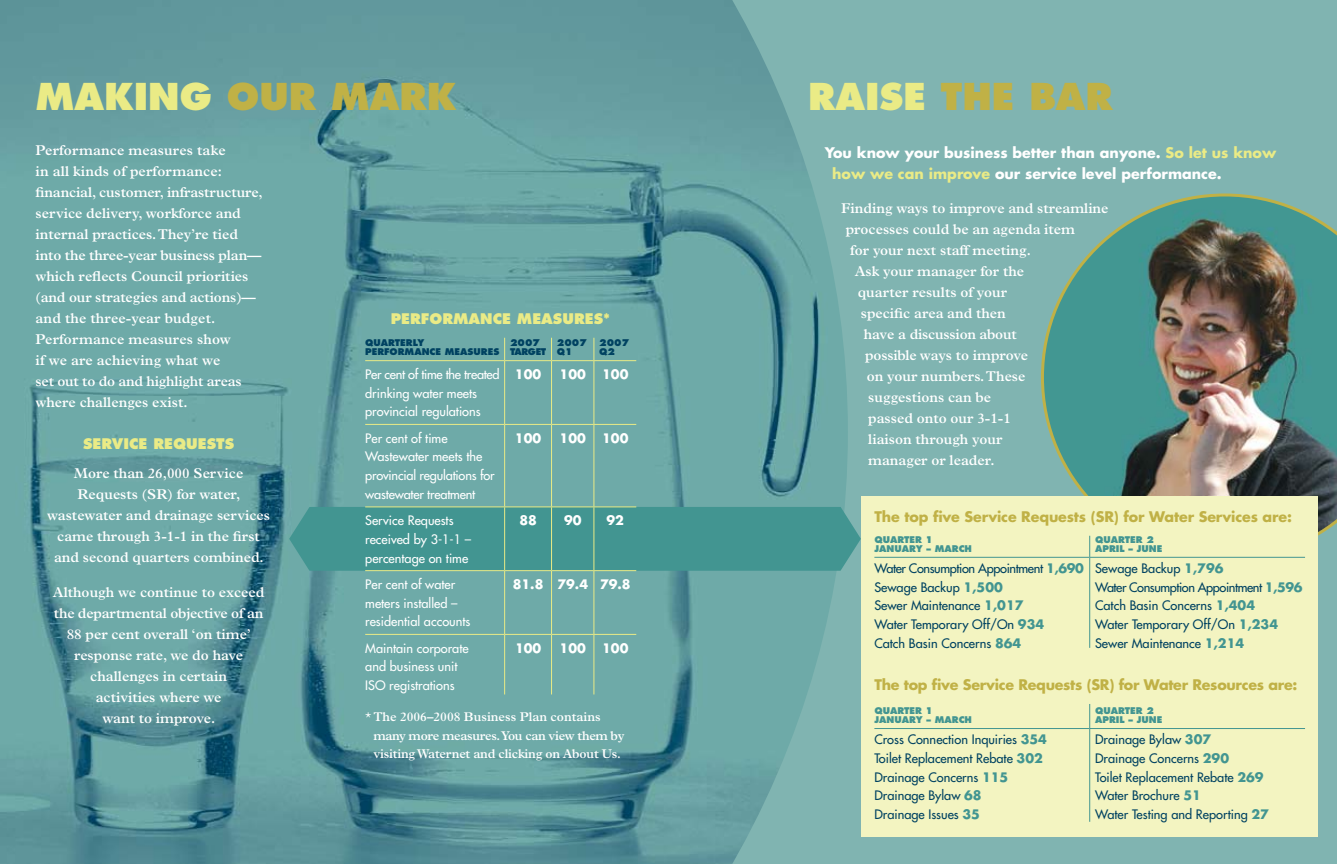
<style>
.page{position:relative;width:1337px;height:864px;background:#fff}
.page>*{position:absolute;margin:0;border:0;box-sizing:border-box;transform-origin:0 0}
.t1{font:800 36px "Futura";color:#c0b146}
.t2{font:600 14.25px/21px "Plantin";color:#fff;text-align:center}
.t3{font:700 14.25px "Futura";letter-spacing:-.02em;color:#c0b146}
.t4{font:700 14.25px/21px "Futura";color:#fff}
.t5{font:800 14.25px "Futura";color:#eaeb86}
.t6{font:12.75px/18.8px "Futura";color:#004261}
.t7{font:12.75px/18.8px "Futura";color:#fff}
.t8{font:600 12.75px/18.8px "Plantin";letter-spacing:-.015em;color:#fff}
.t9{font:700 12.75px "Futura";color:#fff}
.t10{font:800 9px/9px "Futura";color:#429591}
.t11{font:800 9px/9px "Futura";color:#004261}
.t12{font:800 9px/9px "Futura";letter-spacing:-.035em;color:#004261}
.s1{color:#eaeb86}
.s2{font-weight:700;color:#429591}
</style>
<div class="page">
<img style="left:0;top:0;width:724px;height:864px">
<svg style="left:724px;top:0;width:612px;height:864px;fill:#80b4b1"></svg>
<img style="left:1041px;top:194px;width:295px;height:367px">
<div style="left:861px;top:497px;width:456px;height:340px;background:#f3f4c1"></div>
<svg style="left:1089px;top:536px;width:1px;height:21px"></svg>
<hr style="left:874px;top:557px;width:215px;height:1px;background:#429591">
<hr style="left:1089px;top:557px;width:216px;height:1px;background:#429591">
<hr style="left:1089px;top:558px;width:1px;height:90px;background:#429591">
<svg style="left:1089px;top:704px;width:1px;height:24px"></svg>
<hr style="left:874px;top:728px;width:215px;height:1px;background:#429591">
<hr style="left:1089px;top:728px;width:216px;height:1px;background:#429591">
<hr style="left:1089px;top:729px;width:1px;height:93px;background:#429591">
<div style="left:289px;top:507px;width:572px;height:64px;background:#429591"></div>
<hr style="left:551px;top:361px;width:1px;height:63px;background:#eaeb86">
<hr style="left:504px;top:424px;width:47px;height:1px;background:#eaeb86">
<hr style="left:551px;top:424px;width:43px;height:1px;background:#eaeb86">
<hr style="left:551px;top:425px;width:1px;height:82px;background:#eaeb86">
<hr style="left:504px;top:507px;width:47px;height:1px;background:#eaeb86">
<hr style="left:551px;top:507px;width:43px;height:1px;background:#eaeb86">
<hr style="left:551px;top:507px;width:1px;height:63px;background:#eaeb86">
<hr style="left:504px;top:570px;width:47px;height:1px;background:#eaeb86">
<hr style="left:551px;top:570px;width:43px;height:1px;background:#eaeb86">
<hr style="left:551px;top:571px;width:1px;height:63px;background:#eaeb86">
<svg style="left:504px;top:338px;width:1px;height:22px"></svg>
<svg style="left:551px;top:338px;width:1px;height:22px"></svg>
<svg style="left:593px;top:338px;width:1px;height:22px"></svg>
<hr style="left:504px;top:360px;width:47px;height:1px;background:#eaeb86">
<hr style="left:551px;top:360px;width:43px;height:1px;background:#eaeb86">
<hr style="left:365px;top:360px;width:139px;height:1px;background:#eaeb86">
<hr style="left:504px;top:361px;width:1px;height:63px;background:#eaeb86">
<hr style="left:365px;top:424px;width:139px;height:1px;background:#eaeb86">
<hr style="left:504px;top:425px;width:1px;height:82px;background:#eaeb86">
<hr style="left:365px;top:507px;width:139px;height:1px;background:#eaeb86">
<hr style="left:504px;top:507px;width:1px;height:63px;background:#eaeb86">
<hr style="left:365px;top:570px;width:139px;height:1px;background:#eaeb86">
<hr style="left:504px;top:571px;width:1px;height:63px;background:#eaeb86">
<hr style="left:365px;top:634px;width:139px;height:1px;background:#eaeb86">
<hr style="left:504px;top:634px;width:47px;height:1px;background:#eaeb86">
<hr style="left:504px;top:635px;width:1px;height:59px;background:#eaeb86">
<hr style="left:551px;top:634px;width:43px;height:1px;background:#eaeb86">
<hr style="left:551px;top:635px;width:1px;height:59px;background:#eaeb86">
<hr style="left:594px;top:360px;width:42px;height:1px;background:#eaeb86">
<hr style="left:593px;top:361px;width:1px;height:63px;background:#eaeb86">
<hr style="left:594px;top:424px;width:42px;height:1px;background:#eaeb86">
<hr style="left:593px;top:425px;width:1px;height:82px;background:#eaeb86">
<hr style="left:594px;top:507px;width:42px;height:1px;background:#eaeb86">
<hr style="left:593px;top:507px;width:1px;height:63px;background:#eaeb86">
<hr style="left:594px;top:570px;width:42px;height:1px;background:#eaeb86">
<hr style="left:593px;top:571px;width:1px;height:63px;background:#eaeb86">
<hr style="left:594px;top:634px;width:42px;height:1px;background:#eaeb86">
<hr style="left:593px;top:635px;width:1px;height:59px;background:#eaeb86">
<h1 class="t1" style="left:36px;top:73px;width:422px"><span class="s1">MAKING</span> OUR MARK</h1>
<p class="t2" style="left:36px;top:139px;width:229px;text-align:left">Performance measures take<br>in all kinds of performance: financial, customer, infrastructure, service delivery, workforce and internal practices. They’re tied into the three-year business plan— which reflects Council priorities (and our strategies and actions)— and the three-year budget.<br>Performance measures show<br>if we are achieving what we<br>set out to do and highlight areas where challenges exist.</p>
<p class="t5" style="left:83px;top:435px;width:153px">SERVICE REQUESTS</p>
<p class="t2" style="left:47px;top:463px;width:224px">More than 26,000 Service<br>Requests (SR) for water, wastewater and drainage services came through 3-1-1 in the first and second quarters combined.</p>
<p class="t2" style="left:53px;top:582px;width:213px">Although we continue to exceed the departmental objective of an<br>88 per cent overall ‘on time’ response rate, we do have challenges in certain<br>activities where we<br>want to improve.</p>
<p class="t5" style="left:391px;top:309px;width:221px">PERFORMANCE MEASURES*</p>
<p class="t11" style="left:365px;top:338px;width:136px">QUARTERLY<br>PERFORMANCE MEASURES</p>
<p class="t12" style="left:510px;top:338px;width:38px">2007<br>TARGET</p>
<p class="t11" style="left:557px;top:338px;width:31px">2007<br>Q1</p>
<p class="t11" style="left:599px;top:338px;width:31px">2007<br>Q2</p>
<p class="t7" style="left:365px;top:365px;width:136px">Per cent of time the treated drinking water meets provincial regulations</p>
<p class="t9" style="left:515px;top:366px;width:28px">100</p>
<p class="t9" style="left:559px;top:366px;width:28px">100</p>
<p class="t9" style="left:602px;top:366px;width:28px">100</p>
<p class="t7" style="left:365px;top:429px;width:131px">Per cent of time<br>Wastewater meets the provincial regulations for wastewater treatment</p>
<p class="t9" style="left:515px;top:429px;width:28px">100</p>
<p class="t9" style="left:559px;top:429px;width:28px">100</p>
<p class="t9" style="left:602px;top:429px;width:28px">100</p>
<p class="t7" style="left:365px;top:511px;width:108px">Service Requests received by 3-1-1 – percentage on time</p>
<p class="t9" style="left:519px;top:512px;width:19px">88</p>
<p class="t9" style="left:564px;top:512px;width:19px">90</p>
<p class="t9" style="left:606px;top:512px;width:19px">92</p>
<p class="t7" style="left:365px;top:575px;width:107px">Per cent of water meters installed – residential accounts</p>
<p class="t9" style="left:513px;top:576px;width:119px">81.8 79.4 79.8</p>
<p class="t7" style="left:365px;top:639px;width:105px">Maintain corporate and business unit<br>ISO registrations</p>
<p class="t9" style="left:515px;top:639px;width:28px">100</p>
<p class="t9" style="left:559px;top:639px;width:28px">100</p>
<p class="t9" style="left:602px;top:639px;width:28px">100</p>
<p class="t8" style="left:373px;top:707px;width:252px;text-indent:-8px">*The 2006–2008 Business Plan contains many more measures. You can view them by visiting Waternet and clicking on About Us.</p>
<h1 class="t1" style="left:808px;top:74px;width:306px"><span class="s1">RAISE</span> THE BAR</h1>
<p class="t4" style="left:832px;top:142px;width:445px;text-indent:-7px">You know your business better than anyone. <span class="s1">So let us know how we can improve</span> our service level performance.</p>
<p class="t2" style="left:841px;top:198px;width:269px">Finding ways to improve and streamline</p>
<p class="t2" style="left:845px;top:219px;width:231px">processes could be an agenda item</p>
<p class="t2" style="left:850px;top:240px;width:182px">for your next staff meeting.</p>
<p class="t2" style="left:854px;top:261px;width:171px">Ask your manager for the</p>
<p class="t2" style="left:857px;top:282px;width:151px">quarter results of your</p>
<p class="t2" style="left:860px;top:303px;width:147px">specific area and then</p>
<p class="t2" style="left:863px;top:324px;width:154px">have a discussion about</p>
<p class="t2" style="left:865px;top:345px;width:164px">possible ways to improve</p>
<p class="t2" style="left:866px;top:366px;width:160px">on your numbers. These</p>
<p class="t2" style="left:868px;top:387px;width:124px">suggestions can be</p>
<p class="t2" style="left:868px;top:408px;width:144px">passed onto our 3-1-1</p>
<p class="t2" style="left:868px;top:429px;width:136px">liaison through your</p>
<p class="t2" style="left:868px;top:450px;width:128px">manager or leader.</p>
<p class="t3" style="left:874px;top:507px;width:419px">The top five Service Requests (SR) for Water Services are:</p>
<p class="t10" style="left:874px;top:535px;width:99px">QUARTER 1<br>JANUARY – MARCH</p>
<p class="t10" style="left:1095px;top:535px;width:69px">QUARTER 2<br>APRIL – JUNE</p>
<p class="t6" style="left:874px;top:559px;width:211px">Water Consumption Appointment <span class="s2">1,690<br></span>Sewage Backup <span class="s2">1,500<br></span>Sewer Maintenance <span class="s2">1,017<br></span>Water Temporary Off/On <span class="s2">934<br></span>Catch Basin Concerns <span class="s2">864</span></p>
<p class="t6" style="left:1095px;top:559px;width:209px">Sewage Backup <span class="s2">1,796<br></span>Water Consumption Appointment <span class="s2">1,596<br></span>Catch Basin Concerns <span class="s2">1,404<br></span>Water Temporary Off/On <span class="s2">1,234<br></span>Sewer Maintenance <span class="s2">1,214</span></p>
<p class="t3" style="left:874px;top:675px;width:424px">The top five Service Requests (SR) for Water Resources are:</p>
<p class="t10" style="left:874px;top:706px;width:99px">QUARTER 1<br>JANUARY – MARCH</p>
<p class="t10" style="left:1095px;top:706px;width:69px">QUARTER 2<br>APRIL – JUNE</p>
<p class="t6" style="left:874px;top:730px;width:174px">Cross Connection Inquiries <span class="s2">354<br></span>Toilet Replacement Rebate <span class="s2">302<br></span>Drainage Concerns <span class="s2">115<br></span>Drainage Bylaw <span class="s2">68<br></span>Drainage Issues <span class="s2">35</span></p>
<p class="t6" style="left:1095px;top:730px;width:175px">Drainage Bylaw <span class="s2">307<br></span>Drainage Concerns <span class="s2">290<br></span>Toilet Replacement Rebate <span class="s2">269<br></span>Water Brochure <span class="s2">51<br></span>Water Testing and Reporting <span class="s2">27</span></p>
</div>
